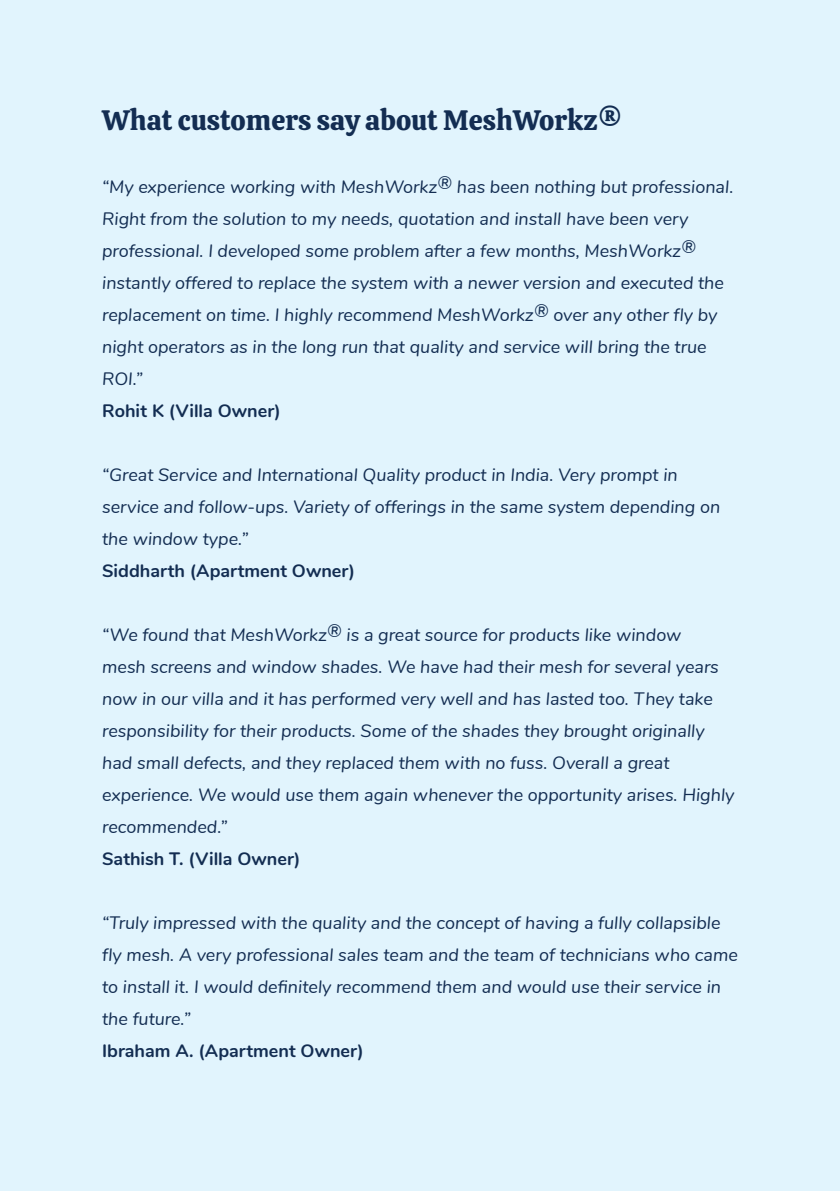
<style>
.page{position:relative;width:840px;height:1191px;background:#fff}
.page>*{position:absolute;margin:0;border:0;box-sizing:border-box;transform-origin:0 0}
.t1{font:28px "Calistoga";color:#132d52}
.t2{font:italic 18px/32px "Nunito";color:#132d52}
.t3{font:700 18px "Nunito";color:#132d52}
</style>
<div class="page">
<div style="left:0;top:0;width:839px;height:1191px;background:#e1f4fd"></div>
<h1 class="t1" style="left:102px;top:96px;width:521px">What customers say about MeshWorkz®</h1>
<p class="t2" style="left:102px;top:169px;width:632px">“My experience working with MeshWorkz® has been nothing but professional.<br>Right from the solution to my needs, quotation and install have been very professional. I developed some problem after a few months, MeshWorkz® instantly offered to replace the system with a newer version and executed the replacement on time. I highly recommend MeshWorkz® over any other fly by night operators as in the long run that quality and service will bring the true ROI.”</p>
<p class="t3" style="left:102px;top:397px;width:180px">Rohit K (Villa Owner)</p>
<p class="t2" style="left:102px;top:457px;width:619px">“Great Service and International Quality product in India. Very prompt in service and follow-ups. Variety of offerings in the same system depending on the window type.”</p>
<p class="t3" style="left:102px;top:557px;width:254px">Siddharth (Apartment Owner)</p>
<p class="t2" style="left:102px;top:617px;width:633px">“We found that MeshWorkz® is a great source for products like window<br>mesh screens and window shades. We have had their mesh for several years now in our villa and it has performed very well and has lasted too. They take responsibility for their products. Some of the shades they brought originally had small defects, and they replaced them with no fuss. Overall a great experience. We would use them again whenever the opportunity arises. Highly recommended.”</p>
<p class="t3" style="left:102px;top:845px;width:200px">Sathish T. (Villa Owner)</p>
<p class="t2" style="left:102px;top:905px;width:637px">“Truly impressed with the quality and the concept of having a fully collapsible fly mesh. A very professional sales team and the team of technicians who came to install it. I would definitely recommend them and would use their service in the future.”</p>
<p class="t3" style="left:102px;top:1037px;width:263px">Ibraham A. (Apartment Owner)</p>
</div>
